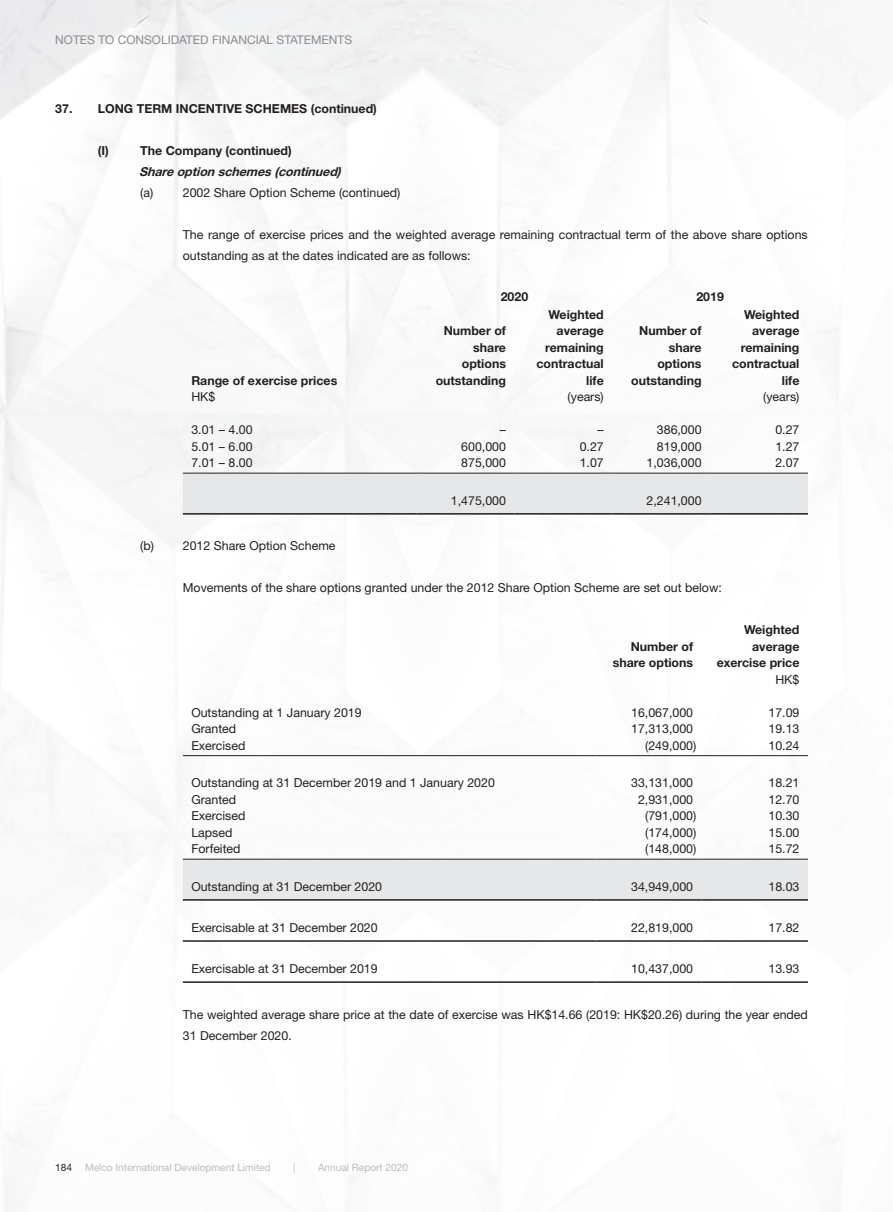
<style>
.page{position:relative;width:893px;height:1212px;background:#fff}
.page>*{position:absolute;margin:0;border:0;box-sizing:border-box;transform-origin:0 0}
._50_Table_txt{font:12.3px "Helvetica Neue LT Pro";color:#231f20}
._00_txt{font:12.3px/21px "Helvetica Neue LT Pro";color:#231f20}
._50_Table_txt-2{font:700 12.3px "Helvetica Neue LT Pro";color:#231f20}
._01_H1{font:700 12.3px "Helvetica Neue LT Pro";color:#231f20}
._03_H3{font:italic 700 12.3px "Helvetica Neue LT Pro";color:#231f20}
._02_H2{font:700 12.3px "Helvetica Neue LT Pro";color:#231f20}
.t1{font:12px "Helvetica Neue LT Pro";color:#8a8c8f}
.t2{font:10.2px "Helvetica Neue LT Pro";color:#bcbdc0}
.t3{font:10.2px "Helvetica Neue LT Pro";color:#231f20}
</style>
<div class="page">
<div style="left:183px;top:474px;width:625px;height:39px;background:#e6e7e9"></div>
<hr style="left:183px;top:473px;width:234px;height:1px;background:#231f20">
<hr style="left:417px;top:473px;width:97px;height:1px;background:#231f20">
<hr style="left:514px;top:473px;width:98px;height:1px;background:#231f20">
<hr style="left:612px;top:473px;width:98px;height:1px;background:#231f20">
<hr style="left:710px;top:473px;width:98px;height:1px;background:#231f20">
<hr style="left:183px;top:513px;width:234px;height:2px;background:#231f20">
<hr style="left:417px;top:513px;width:97px;height:2px;background:#231f20">
<hr style="left:514px;top:513px;width:98px;height:2px;background:#231f20">
<hr style="left:612px;top:513px;width:98px;height:2px;background:#231f20">
<hr style="left:710px;top:513px;width:98px;height:2px;background:#231f20">
<div style="left:183px;top:860px;width:625px;height:39px;background:#e6e7e9"></div>
<hr style="left:183px;top:755px;width:412px;height:1px;background:#231f20">
<hr style="left:595px;top:755px;width:107px;height:1px;background:#231f20">
<hr style="left:702px;top:755px;width:106px;height:1px;background:#231f20">
<hr style="left:183px;top:859px;width:412px;height:1px;background:#231f20">
<hr style="left:595px;top:859px;width:107px;height:1px;background:#231f20">
<hr style="left:702px;top:859px;width:106px;height:1px;background:#231f20">
<hr style="left:183px;top:899px;width:412px;height:2px;background:#231f20">
<hr style="left:595px;top:899px;width:107px;height:2px;background:#231f20">
<hr style="left:702px;top:899px;width:106px;height:2px;background:#231f20">
<hr style="left:183px;top:940px;width:412px;height:2px;background:#231f20">
<hr style="left:595px;top:940px;width:107px;height:2px;background:#231f20">
<hr style="left:702px;top:940px;width:106px;height:2px;background:#231f20">
<hr style="left:183px;top:981px;width:412px;height:2px;background:#231f20">
<hr style="left:595px;top:981px;width:107px;height:2px;background:#231f20">
<hr style="left:702px;top:981px;width:106px;height:2px;background:#231f20">
<p class="t1" style="left:55px;top:33px;width:298px">NOTES TO CONSOLIDATED FINANCIAL STATEMENTS</p>
<p class="_01_H1" style="left:55px;top:101px;width:323px">37. LONG TERM INCENTIVE SCHEMES (continued)</p>
<p class="_02_H2" style="left:98px;top:143px;width:12px">(I)</p>
<p class="_02_H2" style="left:140px;top:143px;width:153px">The Company (continued)</p>
<p class="_03_H3" style="left:139px;top:164px;width:203px">Shareoptionschemes(continued)</p>
<p class="_00_txt" style="left:140px;top:182px;width:262px">(a) 2002 Share Option Scheme (continued)</p>
<p class="_00_txt" style="left:183px;top:224px;width:626px">The range of exercise prices and the weighted average remaining contractual term of the above share options outstanding as at the dates indicated are as follows:</p>
<p class="_50_Table_txt-2" style="left:501px;top:289px;width:29px">2020</p>
<p class="_50_Table_txt-2" style="left:696px;top:289px;width:29px">2019</p>
<p class="_50_Table_txt-2" style="left:548px;top:307px;width:57px">Weighted</p>
<p class="_50_Table_txt-2" style="left:744px;top:307px;width:57px">Weighted</p>
<p class="_50_Table_txt-2" style="left:444px;top:323px;width:64px">Number of</p>
<p class="_50_Table_txt-2" style="left:557px;top:323px;width:49px">average</p>
<p class="_50_Table_txt-2" style="left:639px;top:323px;width:64px">Number of</p>
<p class="_50_Table_txt-2" style="left:752px;top:323px;width:49px">average</p>
<p class="_50_Table_txt-2" style="left:473px;top:340px;width:34px">share</p>
<p class="_50_Table_txt-2" style="left:545px;top:340px;width:60px">remaining</p>
<p class="_50_Table_txt-2" style="left:669px;top:340px;width:34px">share</p>
<p class="_50_Table_txt-2" style="left:741px;top:340px;width:60px">remaining</p>
<p class="_50_Table_txt-2" style="left:462px;top:356px;width:46px">options</p>
<p class="_50_Table_txt-2" style="left:536px;top:356px;width:69px">contractual</p>
<p class="_50_Table_txt-2" style="left:657px;top:356px;width:46px">options</p>
<p class="_50_Table_txt-2" style="left:732px;top:356px;width:69px">contractual</p>
<p class="_50_Table_txt-2" style="left:191px;top:373px;width:147px">Range of exercise prices</p>
<p class="_50_Table_txt-2" style="left:436px;top:373px;width:72px">outstanding</p>
<p class="_50_Table_txt-2" style="left:586px;top:373px;width:19px">life</p>
<p class="_50_Table_txt-2" style="left:631px;top:373px;width:72px">outstanding</p>
<p class="_50_Table_txt-2" style="left:782px;top:373px;width:19px">life</p>
<p class="_50_Table_txt" style="left:191px;top:389px;width:26px">HK$</p>
<p class="_50_Table_txt" style="left:568px;top:389px;width:38px">(years)</p>
<p class="_50_Table_txt" style="left:763px;top:389px;width:38px">(years)</p>
<p class="_50_Table_txt" style="left:191px;top:422px;width:63px">3.01 – 4.00</p>
<p class="_50_Table_txt" style="left:500px;top:422px;width:8px">–</p>
<p class="_50_Table_txt" style="left:598px;top:422px;width:8px">–</p>
<p class="_50_Table_txt" style="left:657px;top:422px;width:46px">386,000</p>
<p class="_50_Table_txt" style="left:775px;top:422px;width:26px">0.27</p>
<p class="_50_Table_txt" style="left:191px;top:439px;width:63px">5.01 – 6.00</p>
<p class="_50_Table_txt" style="left:461px;top:439px;width:46px">600,000</p>
<p class="_50_Table_txt" style="left:580px;top:439px;width:26px">0.27</p>
<p class="_50_Table_txt" style="left:657px;top:439px;width:46px">819,000</p>
<p class="_50_Table_txt" style="left:775px;top:439px;width:26px">1.27</p>
<p class="_50_Table_txt" style="left:191px;top:455px;width:63px">7.01 – 8.00</p>
<p class="_50_Table_txt" style="left:461px;top:455px;width:46px">875,000</p>
<p class="_50_Table_txt" style="left:580px;top:455px;width:26px">1.07</p>
<p class="_50_Table_txt" style="left:647px;top:455px;width:57px">1,036,000</p>
<p class="_50_Table_txt" style="left:775px;top:455px;width:26px">2.07</p>
<p class="_50_Table_txt" style="left:451px;top:493px;width:57px">1,475,000</p>
<p class="_50_Table_txt" style="left:647px;top:493px;width:57px">2,241,000</p>
<p class="_00_txt" style="left:140px;top:535px;width:197px">(b) 2012 Share Option Scheme</p>
<p class="_00_txt" style="left:183px;top:577px;width:540px">Movements of the share options granted under the 2012 Share Option Scheme are set out below:</p>
<p class="_50_Table_txt-2" style="left:744px;top:622px;width:57px">Weighted</p>
<p class="_50_Table_txt-2" style="left:631px;top:639px;width:64px">Number of</p>
<p class="_50_Table_txt-2" style="left:752px;top:639px;width:49px">average</p>
<p class="_50_Table_txt-2" style="left:613px;top:655px;width:82px">share options</p>
<p class="_50_Table_txt-2" style="left:717px;top:655px;width:84px">exercise price</p>
<p class="_50_Table_txt" style="left:775px;top:672px;width:26px">HK$</p>
<p class="_50_Table_txt" style="left:191px;top:705px;width:172px">Outstanding at 1 January 2019</p>
<p class="_50_Table_txt" style="left:631px;top:705px;width:63px">16,067,000</p>
<p class="_50_Table_txt" style="left:768px;top:705px;width:32px">17.09</p>
<p class="_50_Table_txt" style="left:191px;top:721px;width:46px">Granted</p>
<p class="_50_Table_txt" style="left:631px;top:721px;width:63px">17,313,000</p>
<p class="_50_Table_txt" style="left:768px;top:721px;width:32px">19.13</p>
<p class="_50_Table_txt" style="left:191px;top:738px;width:56px">Exercised</p>
<p class="_50_Table_txt" style="left:645px;top:738px;width:53px">(249,000)</p>
<p class="_50_Table_txt" style="left:768px;top:738px;width:32px">10.24</p>
<p class="_50_Table_txt" style="left:191px;top:775px;width:305px">Outstanding at 31 December 2019 and 1 January 2020</p>
<p class="_50_Table_txt" style="left:631px;top:775px;width:63px">33,131,000</p>
<p class="_50_Table_txt" style="left:768px;top:775px;width:32px">18.21</p>
<p class="_50_Table_txt" style="left:191px;top:792px;width:46px">Granted</p>
<p class="_50_Table_txt" style="left:638px;top:792px;width:57px">2,931,000</p>
<p class="_50_Table_txt" style="left:768px;top:792px;width:32px">12.70</p>
<p class="_50_Table_txt" style="left:191px;top:808px;width:56px">Exercised</p>
<p class="_50_Table_txt" style="left:645px;top:808px;width:53px">(791,000)</p>
<p class="_50_Table_txt" style="left:768px;top:808px;width:32px">10.30</p>
<p class="_50_Table_txt" style="left:191px;top:825px;width:43px">Lapsed</p>
<p class="_50_Table_txt" style="left:645px;top:825px;width:53px">(174,000)</p>
<p class="_50_Table_txt" style="left:768px;top:825px;width:32px">15.00</p>
<p class="_50_Table_txt" style="left:191px;top:841px;width:51px">Forfeited</p>
<p class="_50_Table_txt" style="left:645px;top:841px;width:53px">(148,000)</p>
<p class="_50_Table_txt" style="left:768px;top:841px;width:32px">15.72</p>
<p class="_50_Table_txt" style="left:191px;top:879px;width:192px">Outstanding at 31 December 2020</p>
<p class="_50_Table_txt" style="left:631px;top:879px;width:63px">34,949,000</p>
<p class="_50_Table_txt" style="left:768px;top:879px;width:32px">18.03</p>
<p class="_50_Table_txt" style="left:191px;top:920px;width:188px">Exercisable at 31 December 2020</p>
<p class="_50_Table_txt" style="left:631px;top:920px;width:63px">22,819,000</p>
<p class="_50_Table_txt" style="left:768px;top:920px;width:32px">17.82</p>
<p class="_50_Table_txt" style="left:191px;top:961px;width:188px">Exercisable at 31 December 2019</p>
<p class="_50_Table_txt" style="left:631px;top:961px;width:63px">10,437,000</p>
<p class="_50_Table_txt" style="left:768px;top:961px;width:32px">13.93</p>
<p class="_00_txt" style="left:183px;top:1004px;width:626px">The weighted average share price at the date of exercise was HK$14.66 (2019: HK$20.26) during the year ended<br>31 December 2020.</p>
<p class="t3" style="left:55px;top:1161px;width:18px">184</p>
<p class="t2" style="left:85px;top:1161px;width:187px">Melco International Development Limited</p>
<p class="t2" style="left:293px;top:1161px;width:4px">|</p>
<p class="t2" style="left:318px;top:1161px;width:92px">Annual Report 2020</p>
</div>
